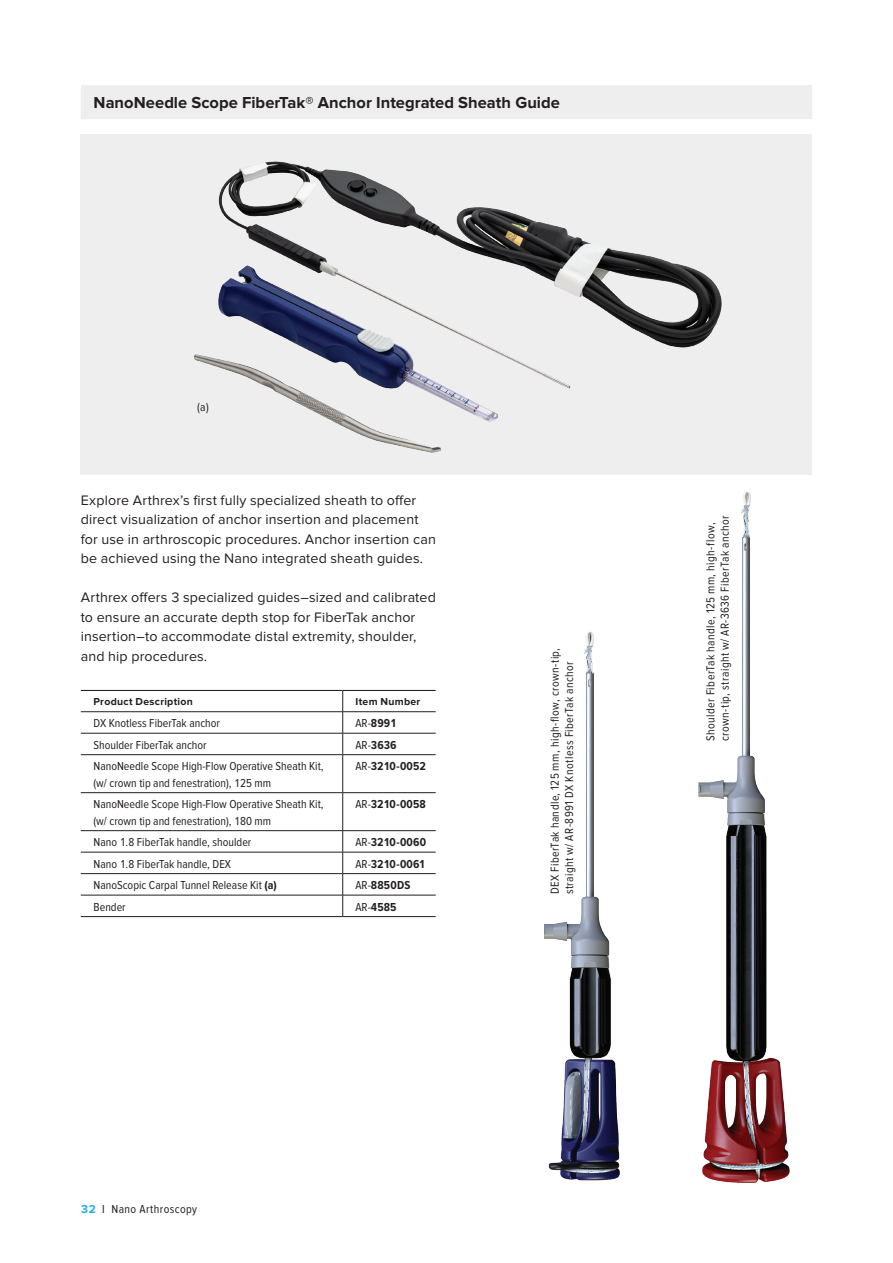
<style>
.page{position:relative;width:893px;height:1263px;background:#fff}
.page>*{position:absolute;margin:0;border:0;box-sizing:border-box;transform-origin:0 0}
._06_Product_name_bar{font:700 16.5px "Proxima Nova";color:#231f20}
._07_Running_Text{font:14.25px/19.5px "Proxima Nova";letter-spacing:.01em;color:#231f20}
._09_Table_Content{font:12px/16.5px "Proxima Nova Cond";color:#231f20}
._15_Position_Spelling_black{font:12px/14.4px "Proxima Nova Cond";letter-spacing:.035em;color:#231f20}
._09_Table_Item_number{font:700 12px "Proxima Nova Cond";letter-spacing:.005em;color:#231f20}
._09_Table_Header{font:700 10.5px "Proxima Nova";letter-spacing:.025em;color:#231f20}
.s1{font-weight:400}
.s2{font-weight:700}
.s3{font-family:"Proxima Nova";font-weight:700;color:#26b1e6}
</style>
<div class="page">
<div style="left:81px;top:85px;width:731px;height:34px;background:#eeeeef"></div>
<div style="left:81px;top:134px;width:731px;height:340px;background:#eeeeef"></div>
<img style="left:194px;top:161px;width:528px;height:292px">
<hr style="left:343px;top:690px;width:93px;height:1px;background:#231f20">
<hr style="left:81px;top:690px;width:262px;height:1px;background:#231f20">
<hr style="left:81px;top:711px;width:262px;height:1px;background:#231f20">
<hr style="left:343px;top:711px;width:93px;height:1px;background:#231f20">
<hr style="left:81px;top:733px;width:262px;height:1px;background:#231f20">
<hr style="left:343px;top:733px;width:93px;height:1px;background:#231f20">
<svg style="left:342px;top:691px;width:1px;height:63px"></svg>
<hr style="left:81px;top:754px;width:262px;height:1px;background:#231f20">
<hr style="left:343px;top:754px;width:93px;height:1px;background:#231f20">
<hr style="left:342px;top:755px;width:1px;height:37px;background:#231f20">
<hr style="left:81px;top:792px;width:262px;height:1px;background:#231f20">
<hr style="left:343px;top:792px;width:93px;height:1px;background:#231f20">
<hr style="left:342px;top:793px;width:1px;height:37px;background:#231f20">
<hr style="left:81px;top:830px;width:262px;height:1px;background:#231f20">
<hr style="left:343px;top:830px;width:93px;height:1px;background:#231f20">
<hr style="left:81px;top:852px;width:262px;height:1px;background:#231f20">
<hr style="left:343px;top:852px;width:93px;height:1px;background:#231f20">
<hr style="left:81px;top:873px;width:262px;height:1px;background:#231f20">
<hr style="left:343px;top:873px;width:93px;height:1px;background:#231f20">
<hr style="left:81px;top:895px;width:262px;height:1px;background:#231f20">
<hr style="left:343px;top:895px;width:93px;height:1px;background:#231f20">
<svg style="left:342px;top:831px;width:1px;height:85px"></svg>
<hr style="left:81px;top:916px;width:262px;height:1px;background:#231f20">
<hr style="left:343px;top:916px;width:93px;height:1px;background:#231f20">
<img style="left:698px;top:491px;width:92px;height:692px">
<img style="left:544px;top:632px;width:76px;height:549px">
<p class="_06_Product_name_bar" style="left:94px;top:93px;width:468px">NanoNeedle Scope FiberTak® Anchor Integrated Sheath Guide</p>
<p class="_15_Position_Spelling_black" style="left:197px;top:400px;width:13px">(a)</p>
<p class="_07_Running_Text" style="left:81px;top:490px;width:357px">Explore Arthrex’s first fully specialized sheath to offer direct visualization of anchor insertion and placement for use in arthroscopic procedures. Anchor insertion can be achieved using the Nano integrated sheath guides.</p>
<p class="_07_Running_Text" style="left:81px;top:588px;width:357px">Arthrex offers 3 specialized guides–sized and calibrated to ensure an accurate depth stop for FiberTak anchor insertion–to accommodate distal extremity, shoulder, and hip procedures.</p>
<p class="_09_Table_Header" style="left:94px;top:696px;width:101px">Product Description</p>
<p class="_09_Table_Header" style="left:355px;top:696px;width:66px">Item Number</p>
<p class="_09_Table_Content" style="left:94px;top:715px;width:128px">DX Knotless FiberTak anchor</p>
<p class="_09_Table_Item_number" style="left:355px;top:716px;width:43px"><span class="s1">AR-</span>8991</p>
<p class="_09_Table_Content" style="left:94px;top:737px;width:115px">Shoulder FiberTak anchor</p>
<p class="_09_Table_Item_number" style="left:355px;top:738px;width:43px"><span class="s1">AR-</span>3636</p>
<p class="_09_Table_Content" style="left:94px;top:758px;width:232px">NanoNeedle Scope High-Flow Operative Sheath Kit, (w/ crown tip and fenestration), 125 mm</p>
<p class="_09_Table_Item_number" style="left:355px;top:759px;width:72px"><span class="s1">AR-</span>3210-0052</p>
<p class="_09_Table_Content" style="left:94px;top:796px;width:232px">NanoNeedle Scope High-Flow Operative Sheath Kit, (w/ crown tip and fenestration), 180 mm</p>
<p class="_09_Table_Item_number" style="left:355px;top:797px;width:72px"><span class="s1">AR-</span>3210-0058</p>
<p class="_09_Table_Content" style="left:94px;top:834px;width:159px">Nano 1.8 FiberTak handle, shoulder</p>
<p class="_09_Table_Item_number" style="left:355px;top:835px;width:72px"><span class="s1">AR-</span>3210-0060</p>
<p class="_09_Table_Content" style="left:94px;top:856px;width:139px">Nano 1.8 FiberTak handle, DEX</p>
<p class="_09_Table_Item_number" style="left:355px;top:857px;width:71px"><span class="s1">AR-</span>3210-0061</p>
<p class="_09_Table_Content" style="left:94px;top:877px;width:185px">NanoScopic Carpal Tunnel Release Kit <span class="s2">(a)</span></p>
<p class="_09_Table_Item_number" style="left:355px;top:878px;width:56px"><span class="s1">AR-</span>8850DS</p>
<p class="_09_Table_Content" style="left:94px;top:899px;width:34px">Bender</p>
<p class="_09_Table_Item_number" style="left:355px;top:900px;width:43px"><span class="s1">AR-</span>4585</p>
<p class="_15_Position_Spelling_black" style="left:548px;top:894px;width:248px;rotate:-90deg">DEX FiberTak handle, 125 mm, high-flow, crown-tip, straight w/ AR-8991 DX Knotless FiberTak anchor</p>
<p class="_15_Position_Spelling_black" style="left:81px;top:1202px;width:118px"><span class="s3">32</span> I Nano Arthroscopy</p>
<p class="_15_Position_Spelling_black" style="left:703px;top:741px;width:227px;rotate:-90deg">Shoulder FiberTak handle, 125 mm, high-flow, crown-tip, straight w/ AR-3636 FiberTak anchor</p>
</div>
